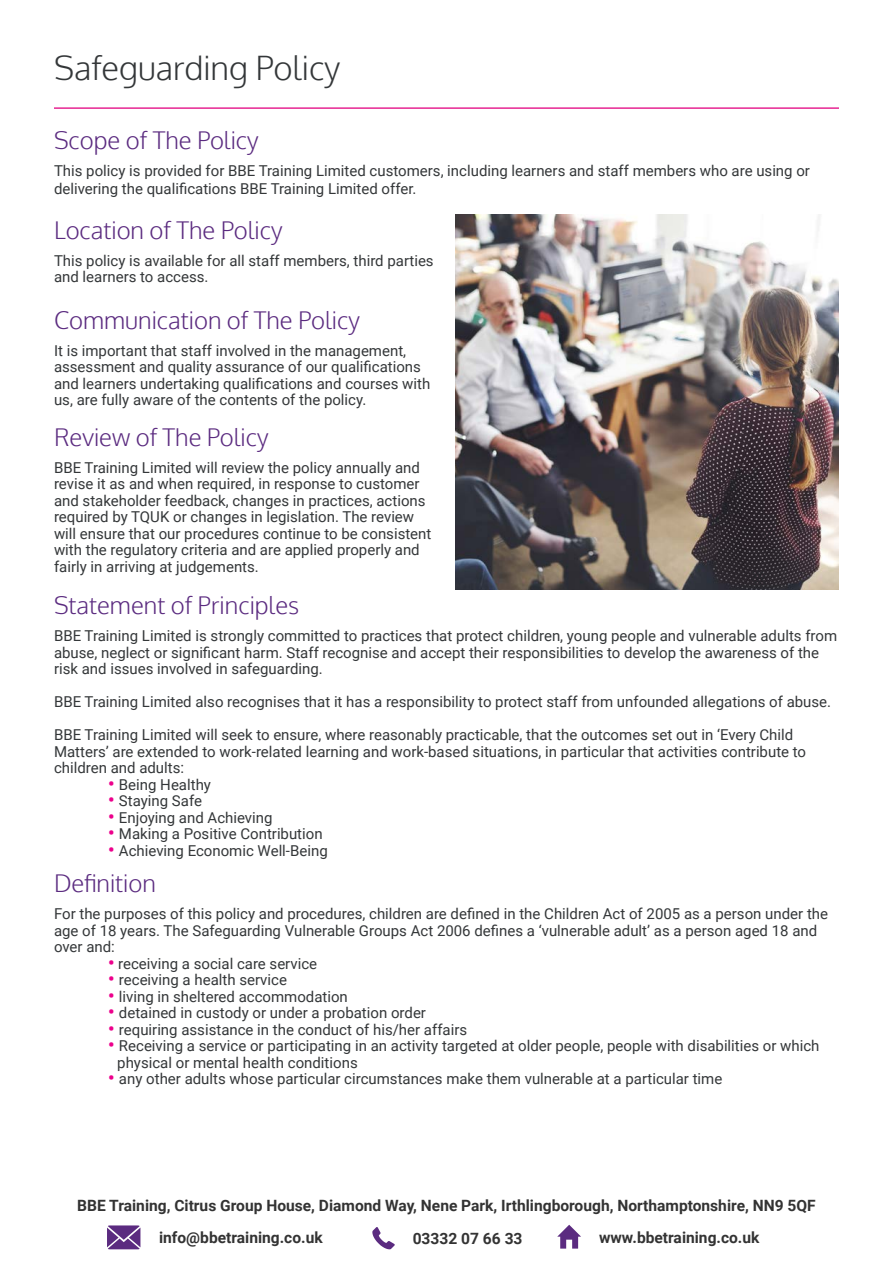
<style>
.page{position:relative;width:893px;height:1263px;background:#fff}
.page>*{position:absolute;margin:0;border:0;box-sizing:border-box;transform-origin:0 0}
.t1{font:300 33px "Oxygen";color:#343739}
.t2{font:300 24px "Oxygen";color:#5b2b80}
.t3{font:700 15.6px "Roboto";color:#333}
.t4{font:15px/16.5px "Roboto";color:#343739}
.s1{font-weight:700;font-size:18px;color:#ec008c}
</style>
<div class="page">
<svg style="left:107px;top:1225px;width:33px;height:24px"></svg>
<svg style="left:372px;top:1227px;width:23px;height:22px"></svg>
<svg style="left:557px;top:1225px;width:24px;height:23px"></svg>
<hr style="left:54px;top:107px;width:785px;height:2px;background:#e62592">
<img style="left:455px;top:214px;width:384px;height:376px">
<p class="t1" style="left:54px;top:48px;width:288px">Safeguarding Policy</p>
<p class="t2" style="left:54px;top:125px;width:206px">Scope of The Policy</p>
<p class="t4" style="left:54px;top:161px;width:757px;line-height:18px">This policy is provided for BBE Training Limited customers, including learners and staff members who are using or delivering the qualifications BBE Training Limited offer.</p>
<p class="t2" style="left:54px;top:215px;width:230px">Location of The Policy</p>
<p class="t4" style="left:54px;top:252px;width:381px">This policy is available for all staff members, third parties and learners to access.</p>
<p class="t2" style="left:54px;top:305px;width:307px">Communication of The Policy</p>
<p class="t4" style="left:54px;top:342px;width:378px">It is important that staff involved in the management, assessment and quality assurance of our qualifications and learners undertaking qualifications and courses with us, are fully aware of the contents of the policy.</p>
<p class="t2" style="left:54px;top:422px;width:216px">Review of The Policy</p>
<p class="t4" style="left:54px;top:458px;width:379px">BBE Training Limited will review the policy annually and revise it as and when required, in response to customer and stakeholder feedback, changes in practices, actions required by TQUK or changes in legislation. The review will ensure that our procedures continue to be consistent with the regulatory criteria and are applied properly and fairly in arriving at judgements.</p>
<p class="t2" style="left:54px;top:591px;width:247px">Statement of Principles</p>
<p class="t4" style="left:54px;top:627px;width:785px">BBE Training Limited is strongly committed to practices that protect children, young people and vulnerable adults from abuse, neglect or significant harm. Staff recognise and accept their responsibilities to develop the awareness of the risk and issues involved in safeguarding.</p>
<p class="t4" style="left:54px;top:693px;width:779px">BBE Training Limited also recognises that it has a responsibility to protect staff from unfounded allegations of abuse.</p>
<p class="t4" style="left:54px;top:726px;width:754px">BBE Training Limited will seek to ensure, where reasonably practicable, that the outcomes set out in ‘Every Child<br>Matters’ are extended to work-related learning and work-based situations, in particular that activities contribute to children and adults:</p>
<p class="t4" style="left:108px;top:776px;width:105px"><span class="s1">•</span> Being Healthy</p>
<p class="t4" style="left:108px;top:792px;width:95px"><span class="s1">•</span> Staying Safe</p>
<p class="t4" style="left:108px;top:809px;width:166px"><span class="s1">•</span> Enjoying and Achieving</p>
<p class="t4" style="left:108px;top:825px;width:216px"><span class="s1">•</span> Making a Positive Contribution</p>
<p class="t4" style="left:108px;top:842px;width:221px"><span class="s1">•</span> Achieving Economic Well-Being</p>
<p class="t2" style="left:54px;top:868px;width:103px">Definition</p>
<p class="t4" style="left:54px;top:905px;width:776px">For the purposes of this policy and procedures, children are defined in the Children Act of 2005 as a person under the age of 18 years. The Safeguarding Vulnerable Groups Act 2006 defines a ‘vulnerable adult’ as a person aged 18 and over and:</p>
<p class="t4" style="left:108px;top:954px;width:211px"><span class="s1">•</span> receiving a social care service</p>
<p class="t4" style="left:108px;top:971px;width:180px"><span class="s1">•</span> receiving a health service</p>
<p class="t4" style="left:108px;top:987px;width:241px"><span class="s1">•</span> living in sheltered accommodation</p>
<p class="t4" style="left:108px;top:1004px;width:320px"><span class="s1">•</span> detained in custody or under a probation order</p>
<p class="t4" style="left:108px;top:1020px;width:361px"><span class="s1">•</span> requiring assistance in the conduct of his/her affairs</p>
<p class="t4" style="left:108px;top:1037px;width:713px"><span class="s1">•</span> Receiving a service or participating in an activity targeted at older people, people with disabilities or which</p>
<p class="t4" style="left:117px;top:1053px;width:242px">physical or mental health conditions</p>
<p class="t4" style="left:108px;top:1070px;width:616px"><span class="s1">•</span> any other adults whose particular circumstances make them vulnerable at a particular time</p>
<p class="t3" style="left:77px;top:1195px;width:740px">BBE Training, Citrus Group House, Diamond Way, Nene Park, Irthlingborough, Northamptonshire, NN9 5QF</p>
<p class="t3" style="left:159px;top:1227px;width:165px">info@bbetraining.co.uk</p>
<p class="t3" style="left:413px;top:1227px;width:111px">03332 07 66 33</p>
<p class="t3" style="left:599px;top:1226px;width:162px">www.bbetraining.co.uk</p>
</div>
